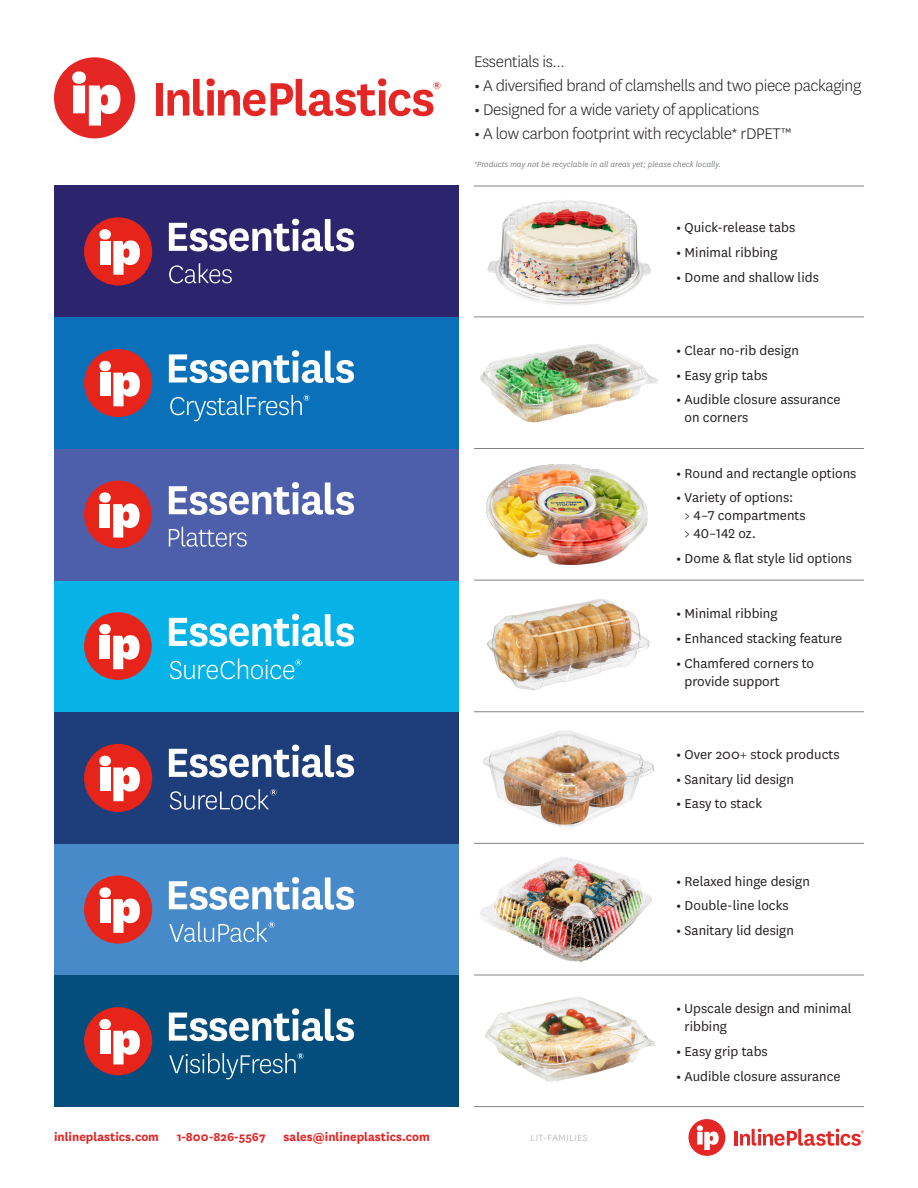
<style>
.page{position:relative;width:918px;height:1188px;background:#fff}
.page>*{position:absolute;margin:0;border:0;box-sizing:border-box;transform-origin:0 0}
.t1{font:300 18px "National";letter-spacing:-.02em;color:#231f20}
.t2{font:15px/18px "National";color:#231f20}
.t3{font:700 13.5px "National";color:#e42625}
.t4{font:300 10.5px "National";letter-spacing:.05em;color:#a8a9ad}
.t5{font:italic 9px "National";color:#808285}
.s1{font-weight:500}
.s2{font-weight:600}
</style>
<div class="page">
<img style="left:480px;top:344px;width:178px;height:79px">
<img style="left:480px;top:857px;width:147px;height:105px">
<img style="left:483px;top:730px;width:171px;height:99px">
<div style="left:54px;top:712px;width:405px;height:132px;background:#1e3d7b"></div>
<div style="left:54px;top:580px;width:405px;height:132px;background:#07b2e6"></div>
<div style="left:54px;top:317px;width:405px;height:132px;background:#0970b9"></div>
<div style="left:54px;top:186px;width:405px;height:131px;background:#2c246c"></div>
<div style="left:54px;top:844px;width:405px;height:131px;background:#468ac9"></div>
<div style="left:54px;top:975px;width:405px;height:132px;background:#034e7d"></div>
<div style="left:54px;top:449px;width:405px;height:131px;background:#4d5fab"></div>
<svg style="left:688px;top:1119px;width:37px;height:37px"></svg>
<hr style="left:735px;top:1131px;width:3px;height:15px;background:#e42625">
<svg style="left:740px;top:1129px;width:124px;height:17px"></svg>
<hr style="left:474px;top:1106px;width:390px;height:1px;background:#808285">
<hr style="left:474px;top:975px;width:390px;height:1px;background:#808285">
<hr style="left:474px;top:843px;width:390px;height:1px;background:#808285">
<hr style="left:474px;top:711px;width:390px;height:1px;background:#808285">
<hr style="left:474px;top:580px;width:390px;height:1px;background:#808285">
<hr style="left:474px;top:448px;width:390px;height:1px;background:#808285">
<hr style="left:474px;top:316px;width:390px;height:1px;background:#808285">
<hr style="left:474px;top:186px;width:390px;height:1px;background:#808285">
<svg style="left:169px;top:745px;width:185px;height:32px"></svg>
<svg style="left:170px;top:789px;width:107px;height:21px"></svg>
<div style="left:84px;top:744px;width:68px;height:68px;background:#e72419;border-radius:50%"></div>
<div style="left:100px;top:768px;width:10px;height:23px;background:#fff"></div>
<div style="left:99px;top:756px;width:12px;height:10px;background:#fff;border-radius:50%"></div>
<svg style="left:113px;top:767px;width:27px;height:34px"></svg>
<svg style="left:169px;top:877px;width:185px;height:33px"></svg>
<svg style="left:169px;top:922px;width:106px;height:20px"></svg>
<div style="left:84px;top:875px;width:68px;height:69px;background:#e72419;border-radius:50%"></div>
<div style="left:100px;top:899px;width:10px;height:24px;background:#fff"></div>
<div style="left:99px;top:887px;width:12px;height:11px;background:#fff;border-radius:50%"></div>
<svg style="left:113px;top:899px;width:27px;height:34px"></svg>
<svg style="left:169px;top:350px;width:185px;height:33px"></svg>
<svg style="left:170px;top:395px;width:140px;height:26px"></svg>
<div style="left:84px;top:349px;width:68px;height:68px;background:#e72419;border-radius:50%"></div>
<div style="left:100px;top:373px;width:10px;height:23px;background:#fff"></div>
<div style="left:99px;top:361px;width:12px;height:10px;background:#fff;border-radius:50%"></div>
<svg style="left:113px;top:372px;width:27px;height:34px"></svg>
<svg style="left:169px;top:482px;width:185px;height:33px"></svg>
<svg style="left:169px;top:527px;width:78px;height:20px"></svg>
<div style="left:84px;top:481px;width:68px;height:67px;background:#e72419;border-radius:50%"></div>
<div style="left:100px;top:504px;width:10px;height:23px;background:#fff"></div>
<div style="left:99px;top:492px;width:12px;height:11px;background:#fff;border-radius:50%"></div>
<svg style="left:113px;top:504px;width:27px;height:34px"></svg>
<svg style="left:169px;top:614px;width:185px;height:32px"></svg>
<svg style="left:170px;top:659px;width:131px;height:20px"></svg>
<div style="left:84px;top:612px;width:68px;height:68px;background:#e72419;border-radius:50%"></div>
<div style="left:100px;top:636px;width:10px;height:23px;background:#fff"></div>
<div style="left:99px;top:624px;width:12px;height:10px;background:#fff;border-radius:50%"></div>
<svg style="left:113px;top:635px;width:27px;height:34px"></svg>
<svg style="left:169px;top:1008px;width:185px;height:33px"></svg>
<svg style="left:169px;top:1053px;width:135px;height:26px"></svg>
<div style="left:84px;top:1007px;width:68px;height:68px;background:#e72419;border-radius:50%"></div>
<div style="left:100px;top:1031px;width:10px;height:23px;background:#fff"></div>
<div style="left:99px;top:1019px;width:12px;height:10px;background:#fff;border-radius:50%"></div>
<svg style="left:113px;top:1030px;width:27px;height:34px"></svg>
<svg style="left:169px;top:219px;width:185px;height:32px"></svg>
<svg style="left:169px;top:263px;width:63px;height:20px"></svg>
<div style="left:84px;top:217px;width:68px;height:69px;background:#e72419;border-radius:50%"></div>
<div style="left:100px;top:241px;width:10px;height:23px;background:#fff"></div>
<div style="left:99px;top:229px;width:12px;height:11px;background:#fff;border-radius:50%"></div>
<svg style="left:113px;top:240px;width:27px;height:35px"></svg>
<img style="left:487px;top:464px;width:160px;height:101px">
<img style="left:487px;top:599px;width:163px;height:92px">
<img style="left:485px;top:996px;width:171px;height:86px">
<img style="left:487px;top:200px;width:164px;height:106px">
<svg style="left:54px;top:57px;width:81px;height:81px"></svg>
<div style="left:156px;top:83px;width:7px;height:33px;background:#e42625"></div>
<svg style="left:168px;top:78px;width:272px;height:38px"></svg>
<p class="t1" style="left:474px;top:51px;width:93px">Essentials is...</p>
<p class="t1" style="left:474px;top:75px;width:389px"><span class="s1">•</span> A diversified brand of clamshells and two piece packaging</p>
<p class="t1" style="left:474px;top:99px;width:287px"><span class="s1">•</span> Designed for a wide variety of applications</p>
<p class="t1" style="left:474px;top:123px;width:319px"><span class="s1">•</span> A low carbon footprint with recyclable* rDPET™</p>
<p class="t5" style="left:474px;top:159px;width:249px">*Products may not be recyclable in all areas yet; please check locally.</p>
<p class="t2" style="left:676px;top:218px;width:121px"><span class="s2">•</span> Quick-release tabs</p>
<p class="t2" style="left:676px;top:243px;width:103px"><span class="s2">•</span> Minimal ribbing</p>
<p class="t2" style="left:676px;top:268px;width:144px"><span class="s2">•</span> Dome and shallow lids</p>
<p class="t2" style="left:676px;top:341px;width:124px"><span class="s2">•</span> Clear no-rib design</p>
<p class="t2" style="left:676px;top:365px;width:93px"><span class="s2">•</span> Easy grip tabs</p>
<p class="t2" style="left:685px;top:390px;width:158px;text-indent:-9px"><span class="s2">•</span> Audible closure assurance on corners</p>
<p class="t2" style="left:676px;top:463px;width:182px"><span class="s2">•</span> Round and rectangle options</p>
<p class="t2" style="left:685px;top:488px;width:122px;text-indent:-9px"><span class="s2">•</span> Variety of options:<br>&gt; 4–7 compartments &gt; 40–142 oz.</p>
<p class="t2" style="left:676px;top:549px;width:177px"><span class="s2">•</span> Dome &amp; flat style lid options</p>
<p class="t2" style="left:676px;top:604px;width:103px"><span class="s2">•</span> Minimal ribbing</p>
<p class="t2" style="left:676px;top:629px;width:168px"><span class="s2">•</span> Enhanced stacking feature</p>
<p class="t2" style="left:685px;top:653px;width:131px;text-indent:-9px"><span class="s2">•</span> Chamfered corners to provide support</p>
<p class="t2" style="left:676px;top:745px;width:165px"><span class="s2">•</span> Over 200+ stock products</p>
<p class="t2" style="left:676px;top:769px;width:119px"><span class="s2">•</span> Sanitary lid design</p>
<p class="t2" style="left:676px;top:794px;width:88px"><span class="s2">•</span> Easy to stack</p>
<p class="t2" style="left:676px;top:871px;width:135px"><span class="s2">•</span> Relaxed hinge design</p>
<p class="t2" style="left:676px;top:896px;width:114px"><span class="s2">•</span> Double-line locks</p>
<p class="t2" style="left:676px;top:921px;width:119px"><span class="s2">•</span> Sanitary lid design</p>
<p class="t3" style="left:54px;top:1127px;width:107px">inlineplastics.com</p>
<p class="t3" style="left:177px;top:1127px;width:90px">1-800-826-5567</p>
<p class="t3" style="left:284px;top:1127px;width:148px">sales@inlineplastics.com</p>
<p class="t4" style="left:531px;top:1131px;width:59px">LIT-FAMILIES</p>
<p class="t2" style="left:685px;top:999px;width:168px;text-indent:-9px"><span class="s2">•</span> Upscale design and minimal ribbing</p>
<p class="t2" style="left:676px;top:1042px;width:93px"><span class="s2">•</span> Easy grip tabs</p>
<p class="t2" style="left:676px;top:1066px;width:166px"><span class="s2">•</span> Audible closure assurance</p>
</div>
